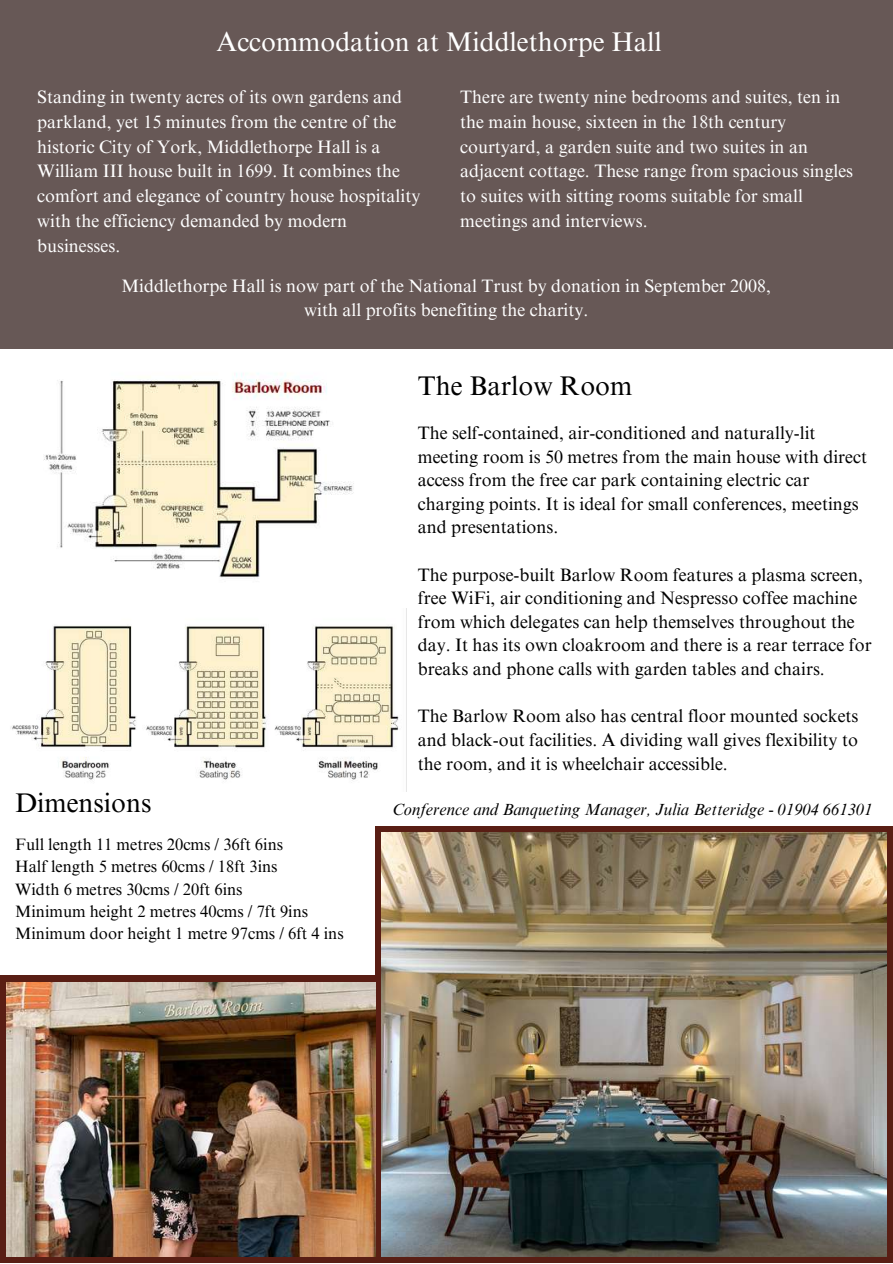
<style>
.page{position:relative;width:893px;height:1264px;background:#fff}
.page>*{position:absolute;margin:0;border:0;box-sizing:border-box;transform-origin:0 0}
.t1{font:27px "Times NRMT Pro";color:#fff}
.t2{font:27px "Times NRMT Pro";color:#000}
.t3{font:18px/23.5px "Times NRMT Pro";color:#000}
.t4{font:18px/24.8px "Times NRMT Pro";color:#fff}
.t5{font:16.5px/22.5px "Times NRMT Pro";color:#000}
.t6{font:italic 16.5px "Times NRMT Pro";color:#000}
</style>
<div class="page">
<img style="left:10px;top:625px;width:389px;height:156px">
<img style="left:44px;top:373px;width:310px;height:205px">
<div style="left:0;top:975px;width:384px;height:287px;background:#591e14"></div>
<div style="left:375px;top:826px;width:517px;height:436px;background:#591e14"></div>
<img style="left:381px;top:833px;width:505px;height:423px">
<img style="left:7px;top:982px;width:368px;height:274px">
<div style="left:0;top:0;width:892px;height:348px;background:#675856"></div>
<h1 class="t1" style="left:217px;top:32px;width:446px">Accommodation at Middlethorpe Hall</h1>
<p class="t4" style="left:37px;top:87px;width:384px">Standing in twenty acres of its own gardens and parkland, yet 15 minutes from the centre of the historic City of York, Middlethorpe Hall is a William III house built in 1699. It combines the comfort and elegance of country house hospitality with the efficiency demanded by modern businesses.</p>
<p class="t4" style="left:460px;top:87px;width:394px">There are twenty nine bedrooms and suites, ten in the main house, sixteen in the 18th century courtyard, a garden suite and two suites in an adjacent cottage. These range from spacious singles to suites with sitting rooms suitable for small meetings and interviews.</p>
<p class="t4" style="left:121px;top:275px;width:651px;text-align:center">Middlethorpe Hall is now part of the National Trust by donation in September 2008, with all profits benefiting the charity.</p>
<h1 class="t2" style="left:15px;top:793px;width:138px">Dimensions</h1>
<p class="t5" style="left:15px;top:834px;width:330px">Full length 11 metres 20cms / 36ft 6ins<br>Half length 5 metres 60cms / 18ft 3ins<br>Width 6 metres 30cms / 20ft 6ins<br>Minimum height 2 metres 40cms / 7ft 9ins Minimum door height 1 metre 97cms / 6ft 4 ins</p>
<h1 class="t2" style="left:418px;top:375px;width:216px">The Barlow Room</h1>
<p class="t3" style="left:418px;top:423px;width:450px">The self-contained, air-conditioned and naturally-lit meeting room is 50 metres from the main house with direct access from the free car park containing electric car charging points. It is ideal for small conferences, meetings and presentations.</p>
<p class="t3" style="left:418px;top:565px;width:455px">The purpose-built Barlow Room features a plasma screen, free WiFi, air conditioning and Nespresso coffee machine from which delegates can help themselves throughout the day. It has its own cloakroom and there is a rear terrace for breaks and phone calls with garden tables and chairs.</p>
<p class="t3" style="left:418px;top:706px;width:442px;text-align:justify">The Barlow Room also has central floor mounted sockets and black-out facilities. A dividing wall gives flexibility to the room, and it is wheelchair accessible.</p>
<p class="t6" style="left:392px;top:802px;width:482px">Conference and Banqueting Manager, Julia Betteridge - 01904 661301</p>
</div>
